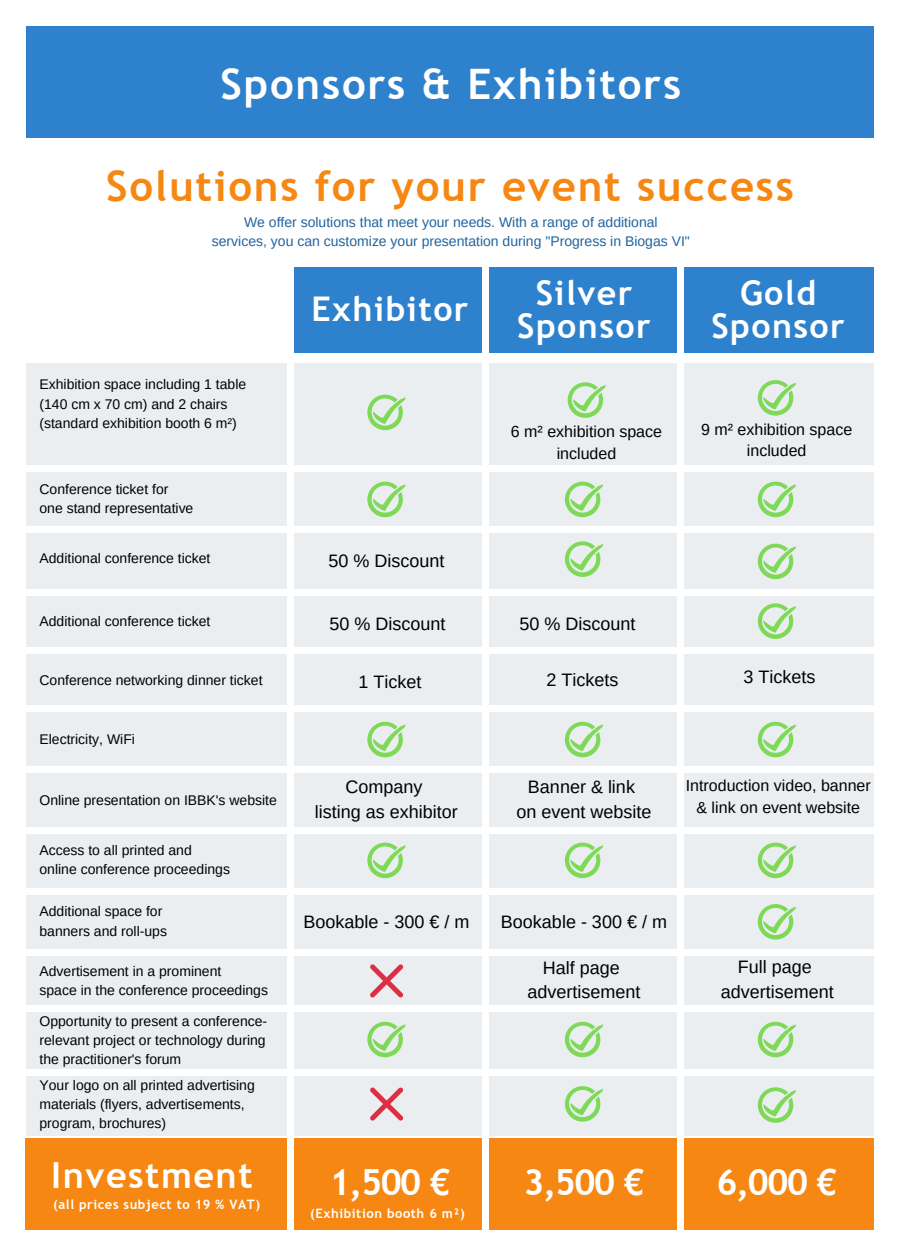
<style>
.page{position:relative;width:900px;height:1257px;background:#fff}
.page>*{position:absolute;margin:0;border:0;box-sizing:border-box;transform-origin:0 0}
.t1{font:700 42px "Trebuchet MS";letter-spacing:.045em;color:#f68712}
.t2{font:700 42px "Trebuchet MS";letter-spacing:.04em;color:#fff}
.t3{font:700 36px "Trebuchet MS";letter-spacing:.04em;color:#fff}
.t4{font:700 34px/33.4px "Trebuchet MS";letter-spacing:.04em;color:#fff;text-align:center}
.t5{font:18px "Arimo";color:#000}
.t6{font:16px/21.8px "Arimo";color:#000;text-align:center}
.t7{font:14px/19.3px "Arimo";color:#000}
.t8{font:14px "Arimo";color:#21639f}
.t9{font:700 13px "Trebuchet MS";letter-spacing:.04em;color:#fff}
</style>
<div class="page">
<div style="left:26px;top:1137px;width:848px;height:92px;background:#f68712"></div>
<div style="left:26px;top:363px;width:848px;height:772px;background:#ebeef1"></div>
<div style="left:26px;top:27px;width:848px;height:111px;background:#2e81cd"></div>
<div style="left:294px;top:267px;width:580px;height:86px;background:#2e81cd"></div>
<div style="left:677px;top:267px;width:6px;height:962px;background:#fff"></div>
<div style="left:482px;top:266px;width:6px;height:963px;background:#fff"></div>
<div style="left:287px;top:267px;width:7px;height:962px;background:#fff"></div>
<div style="left:26px;top:465px;width:848px;height:6px;background:#fff"></div>
<div style="left:26px;top:526px;width:848px;height:7px;background:#fff"></div>
<div style="left:26px;top:589px;width:848px;height:6px;background:#fff"></div>
<div style="left:26px;top:647px;width:847px;height:6px;background:#fff"></div>
<div style="left:26px;top:705px;width:847px;height:7px;background:#fff"></div>
<div style="left:26px;top:766px;width:847px;height:6px;background:#fff"></div>
<div style="left:26px;top:827px;width:847px;height:6px;background:#fff"></div>
<div style="left:26px;top:887px;width:847px;height:7px;background:#fff"></div>
<div style="left:26px;top:949px;width:847px;height:7px;background:#fff"></div>
<svg style="left:367px;top:394px;width:39px;height:36px"></svg>
<div style="left:26px;top:1005px;width:847px;height:6px;background:#fff"></div>
<div style="left:26px;top:1068px;width:847px;height:7px;background:#fff"></div>
<svg style="left:367px;top:481px;width:39px;height:36px"></svg>
<svg style="left:565px;top:481px;width:38px;height:36px"></svg>
<svg style="left:758px;top:481px;width:38px;height:36px"></svg>
<svg style="left:758px;top:380px;width:38px;height:35px"></svg>
<svg style="left:565px;top:541px;width:38px;height:36px"></svg>
<svg style="left:758px;top:543px;width:38px;height:36px"></svg>
<svg style="left:758px;top:603px;width:38px;height:36px"></svg>
<svg style="left:367px;top:721px;width:39px;height:36px"></svg>
<svg style="left:565px;top:721px;width:38px;height:36px"></svg>
<svg style="left:758px;top:721px;width:38px;height:36px"></svg>
<svg style="left:367px;top:842px;width:39px;height:36px"></svg>
<svg style="left:565px;top:842px;width:38px;height:36px"></svg>
<svg style="left:758px;top:842px;width:38px;height:36px"></svg>
<svg style="left:367px;top:1021px;width:39px;height:36px"></svg>
<svg style="left:565px;top:1021px;width:38px;height:36px"></svg>
<svg style="left:758px;top:1021px;width:38px;height:36px"></svg>
<svg style="left:565px;top:1086px;width:38px;height:35px"></svg>
<svg style="left:758px;top:1087px;width:38px;height:35px"></svg>
<svg style="left:370px;top:1087px;width:33px;height:33px"></svg>
<svg style="left:370px;top:964px;width:33px;height:33px"></svg>
<svg style="left:758px;top:904px;width:38px;height:35px"></svg>
<svg style="left:568px;top:382px;width:38px;height:36px"></svg>
<p class="t2" style="left:221px;top:59px;width:462px">Sponsors &amp; Exhibitors</p>
<p class="t1" style="left:106px;top:161px;width:689px">Solutions for your event success</p>
<p class="t8" style="left:244px;top:214px;width:415px">We offer solutions that meet your needs. With a range of additional</p>
<p class="t8" style="left:212px;top:233px;width:480px">services, you can customize your presentation during "Progress in Biogas VI"</p>
<p class="t4" style="left:517px;top:276px;width:135px">Silver<br>Sponsor</p>
<p class="t4" style="left:711px;top:276px;width:135px">Gold<br>Sponsor</p>
<p class="t7" style="left:39px;top:375px;width:208px">Exhibition space including 1 table (140 cm x 70 cm) and 2 chairs</p>
<p class="t7" style="left:39px;top:413px;width:199px">(standard exhibition booth 6 m²)</p>
<p class="t4" style="left:312px;top:292px;width:158px">Exhibitor</p>
<p class="t6" style="left:701px;top:418px;width:153px">9 m² exhibition space included</p>
<p class="t6" style="left:511px;top:420px;width:153px">6 m² exhibition space included</p>
<p class="t7" style="left:39px;top:479px;width:131px">Conference ticket for</p>
<p class="t7" style="left:39px;top:498px;width:155px">one stand representative</p>
<p class="t7" style="left:39px;top:549px;width:173px">Additional conference ticket</p>
<p class="t7" style="left:39px;top:611px;width:173px">Additional conference ticket</p>
<p class="t7" style="left:39px;top:670px;width:225px">Conference networking dinner ticket</p>
<p class="t7" style="left:39px;top:729px;width:97px">Electricity, WiFi</p>
<p class="t7" style="left:39px;top:790px;width:239px">Online presentation on IBBK's website</p>
<p class="t7" style="left:39px;top:840px;width:154px">Access to all printed and</p>
<p class="t7" style="left:39px;top:859px;width:192px">online conference proceedings</p>
<p class="t7" style="left:39px;top:901px;width:124px">Additional space for</p>
<p class="t7" style="left:39px;top:921px;width:129px">banners and roll-ups</p>
<p class="t7" style="left:39px;top:961px;width:183px">Advertisement in a prominent</p>
<p class="t7" style="left:39px;top:980px;width:230px">space in the conference proceedings</p>
<p class="t7" style="left:39px;top:1011px;width:229px;text-align:justify">Opportunity to present a conference&shy;relevant project or technology during the practitioner's forum</p>
<p class="t5" style="left:328px;top:550px;width:117px">50 % Discount</p>
<p class="t5" style="left:329px;top:613px;width:117px">50 % Discount</p>
<p class="t5" style="left:519px;top:614px;width:117px">50 % Discount</p>
<p class="t5" style="left:359px;top:672px;width:64px">1 Ticket</p>
<p class="t5" style="left:547px;top:669px;width:73px">2 Tickets</p>
<p class="t5" style="left:744px;top:667px;width:73px">3 Tickets</p>
<p class="t5" style="left:345px;top:777px;width:79px">Company</p>
<p class="t5" style="left:315px;top:801px;width:145px">listing as exhibitor</p>
<p class="t5" style="left:528px;top:777px;width:109px">Banner &amp; link</p>
<p class="t5" style="left:516px;top:801px;width:137px">on event website</p>
<p class="t6" style="left:686px;top:774px;width:186px">Introduction video, banner &amp; link on event website</p>
<p class="t5" style="left:303px;top:911px;width:168px">Bookable - 300 € / m</p>
<p class="t5" style="left:501px;top:911px;width:168px">Bookable - 300 € / m</p>
<p class="t5" style="left:543px;top:957px;width:79px">Half page</p>
<p class="t5" style="left:527px;top:981px;width:114px">advertisement</p>
<p class="t5" style="left:738px;top:956px;width:76px">Full page</p>
<p class="t5" style="left:721px;top:981px;width:114px">advertisement</p>
<p class="t7" style="left:39px;top:1075px;width:217px">Your logo on all printed advertising materials (flyers, advertisements, program, brochures)</p>
<p class="t3" style="left:51px;top:1154px;width:203px">Investment</p>
<p class="t3" style="left:330px;top:1161px;width:122px">1,500 €</p>
<p class="t3" style="left:524px;top:1161px;width:122px">3,500 €</p>
<p class="t3" style="left:716px;top:1161px;width:122px">6,000 €</p>
<p class="t9" style="left:53px;top:1196px;width:208px">(all prices subject to 19 % VAT)</p>
<p class="t9" style="left:310px;top:1205px;width:156px">(Exhibition booth 6 m²)</p>
</div>
